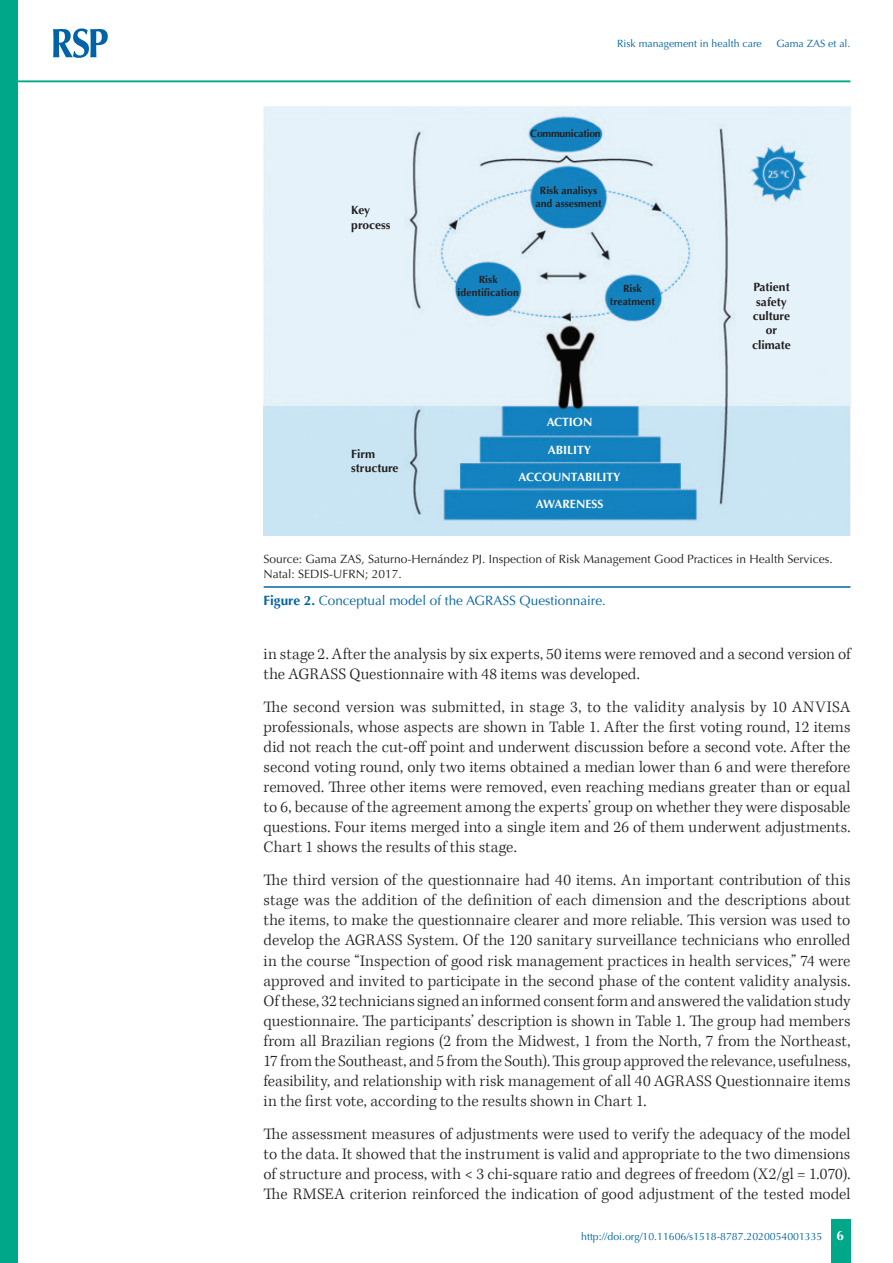
<style>
.page{position:relative;width:893px;height:1263px;background:#fff}
.page>*{position:absolute;margin:0;border:0;box-sizing:border-box;transform-origin:0 0}
.Texto__EN{font:300 16.5px/20.1px "Kepler Std";letter-spacing:.005em;color:#231f20;text-align:justify}
.Figuras_Título{font:13.5px "Optima";color:#0163a7}
.t1{font:700 13.5px "Optima";color:#fff}
.Tabela_nota{font:12px/14.4px "Optima";color:#231f20}
.t2{font:700 12px/14.4px "Optima";color:#231f20}
.t3{font:700 12px "Optima";color:#fff}
.t4{font:10.5px "Optima";color:#0163a7}
.t5{font:700 10.5px/12.6px "Optima";color:#231f20;text-align:center}
.t6{font:700 10.5px "Optima";letter-spacing:-.025em;color:#231f20}
.s1{font-weight:700}
</style>
<div class="page">
<div style="left:831px;top:1220px;width:20px;height:43px;background:#00a788"></div>
<div style="left:0;top:0;width:18px;height:1263px;background:#00a788"></div>
<svg style="left:53px;top:28px;width:55px;height:30px"></svg>
<hr style="left:18px;top:80px;width:832px;height:2px;background:#00a788">
<hr style="left:264px;top:586px;width:586px;height:2px;background:#0163a7">
<img style="left:264px;top:106px;width:586px;height:429px">
<p class="t2" style="left:351px;top:203px;width:41px">Key process</p>
<p class="t2" style="left:351px;top:447px;width:49px">Firm structure</p>
<p class="t4" style="left:617px;top:37px;width:146px">Risk management in health care</p>
<p class="t4" style="left:776px;top:37px;width:76px">Gama ZAS et al.</p>
<p class="t6" style="left:530px;top:127px;width:72px">Communication</p>
<p class="t5" style="left:535px;top:184px;width:68px">Risk analisys and assesment</p>
<p class="t5" style="left:458px;top:273px;width:63px">Risk identification</p>
<p class="t5" style="left:610px;top:282px;width:46px">Risk treatment</p>
<p class="t2" style="left:752px;top:280px;width:40px;text-align:center">Patient safety culture or climate</p>
<p class="t3" style="left:547px;top:415px;width:47px">ACTION</p>
<p class="t3" style="left:548px;top:443px;width:45px">ABILITY</p>
<p class="t3" style="left:519px;top:470px;width:103px">ACCOUNTABILITY</p>
<p class="t3" style="left:536px;top:497px;width:69px">AWARENESS</p>
<p class="Tabela_nota" style="left:264px;top:552px;width:571px">Source: Gama ZAS, Saturno-Hernández PJ. Inspection of Risk Management Good Practices in Health Services.<br>Natal: SEDIS-UFRN; 2017.</p>
<p class="Figuras_Título" style="left:264px;top:592px;width:344px"><span class="s1">Figure 2.</span> Conceptual model of the AGRASS Questionnaire.</p>
<p class="Texto__EN" style="left:264px;top:644px;width:588px">in stage 2. After the analysis by six experts, 50 items were removed and a second version of the AGRASS Questionnaire with 48 items was developed.</p>
<p class="Texto__EN" style="left:264px;top:697px;width:588px">The second version was submitted, in stage 3, to the validity analysis by 10 ANVISA professionals, whose aspects are shown in Table 1. After the first voting round, 12 items did not reach the cut-off point and underwent discussion before a second vote. After the second voting round, only two items obtained a median lower than 6 and were therefore removed. Three other items were removed, even reaching medians greater than or equal to 6, because of the agreement among the experts’ group on whether they were disposable questions. Four items merged into a single item and 26 of them underwent adjustments.<br>Chart 1 shows the results of this stage.</p>
<p class="Texto__EN" style="left:264px;top:871px;width:588px">The third version of the questionnaire had 40 items. An important contribution of this stage was the addition of the definition of each dimension and the descriptions about the items, to make the questionnaire clearer and more reliable. This version was used to develop the AGRASS System. Of the 120 sanitary surveillance technicians who enrolled in the course “Inspection of good risk management practices in health services,” 74 were approved and invited to participate in the second phase of the content validity analysis.<br>Of these, 32 technicians signed an informed consent form and answered the validation study questionnaire. The participants’ description is shown in Table 1. The group had members from all Brazilian regions (2 from the Midwest, 1 from the North, 7 from the Northeast, 17 from the Southeast, and 5 from the South). This group approved the relevance, usefulness, feasibility, and relationship with risk management of all 40 AGRASS Questionnaire items in the first vote, according to the results shown in Chart 1.</p>
<p class="Texto__EN" style="left:264px;top:1124px;width:588px">The assessment measures of adjustments were used to verify the adequacy of the model to the data. It showed that the instrument is valid and appropriate to the two dimensions of structure and process, with &lt; 3 chi-square ratio and degrees of freedom (X2/gl = 1.070).<br>The RMSEA criterion reinforced the indication of good adjustment of the tested model</p>
<p class="t4" style="left:581px;top:1230px;width:243px">http://doi.org/10.11606/s1518-8787.2020054001335</p>
<p class="t1" style="left:836px;top:1227px;width:9px">6</p>
</div>
